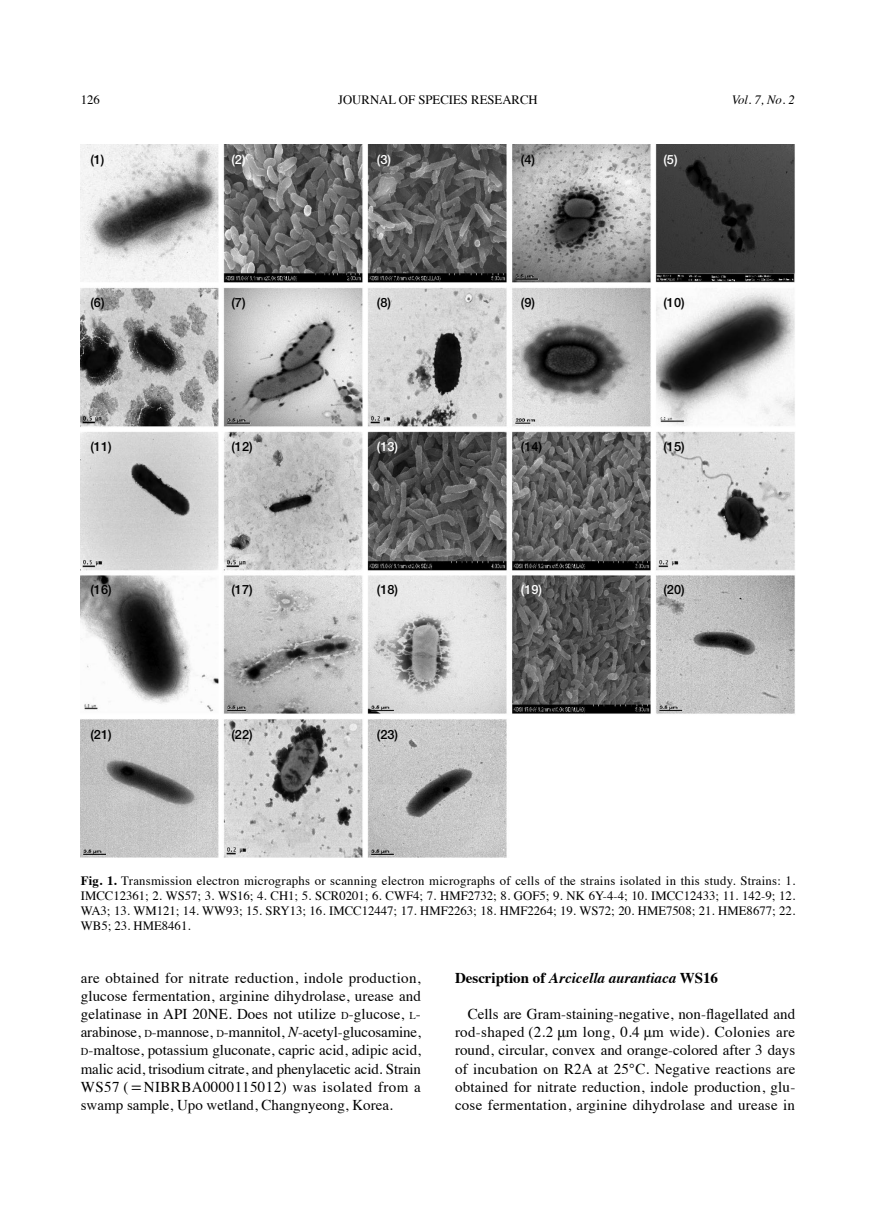
<style>
.page{position:relative;width:893px;height:1212px;background:#fff}
.page>*{position:absolute;margin:0;border:0;box-sizing:border-box;transform-origin:0 0}
.t1{font:15px/18.1px "Times";letter-spacing:.015em;color:#000;text-align:justify}
.t2{font:italic 700 15px "Times";color:#000}
.t3{font:12.75px/15px "Times";color:#000;text-align:justify}
.t4{font:500 12.75px "Helvetica Neue LT Std";color:#000}
.t5{font:500 12.75px "Helvetica Neue LT Std";color:#fff}
.t6{font:italic 12.75px "Times";color:#000}
.s1{font-weight:700}
.s2{font-size:10.5px}
.s3{font-style:italic}
.s4{font-family:"Cambria Math"}
.s5{font-style:normal}
</style>
<div class="page">
<img style="left:81px;top:145px;width:714px;height:712px">
<p class="t3" style="left:81px;top:91px;width:21px">126</p>
<p class="t3" style="left:338px;top:91px;width:201px">JOURNAL OF SPECIES RESEARCH</p>
<p class="t6" style="left:732px;top:89px;width:65px">Vol. 7, No. 2</p>
<p class="t4" style="left:90px;top:152px;width:16px">(1)</p>
<p class="t5" style="left:231px;top:152px;width:16px">(2)</p>
<p class="t5" style="left:377px;top:152px;width:16px">(3)</p>
<p class="t4" style="left:521px;top:152px;width:16px">(4)</p>
<p class="t5" style="left:663px;top:152px;width:16px">(5)</p>
<p class="t4" style="left:90px;top:295px;width:16px">(6)</p>
<p class="t4" style="left:231px;top:295px;width:16px">(7)</p>
<p class="t4" style="left:377px;top:295px;width:16px">(8)</p>
<p class="t4" style="left:521px;top:295px;width:16px">(9)</p>
<p class="t4" style="left:663px;top:295px;width:23px">(10)</p>
<p class="t4" style="left:90px;top:438px;width:23px">(11)</p>
<p class="t4" style="left:231px;top:438px;width:23px">(12)</p>
<p class="t5" style="left:377px;top:438px;width:23px">(13)</p>
<p class="t4" style="left:521px;top:438px;width:23px">(14)</p>
<p class="t4" style="left:663px;top:438px;width:23px">(15)</p>
<p class="t4" style="left:90px;top:582px;width:23px">(16)</p>
<p class="t4" style="left:231px;top:582px;width:23px">(17)</p>
<p class="t4" style="left:377px;top:582px;width:23px">(18)</p>
<p class="t5" style="left:521px;top:582px;width:23px">(19)</p>
<p class="t4" style="left:663px;top:582px;width:23px">(20)</p>
<p class="t4" style="left:90px;top:727px;width:23px">(21)</p>
<p class="t4" style="left:231px;top:727px;width:23px">(22)</p>
<p class="t4" style="left:377px;top:727px;width:23px">(23)</p>
<p class="t3" style="left:81px;top:872px;width:716px"><span class="s1">Fig. 1.</span> Transmission electron micrographs or scanning electron micrographs of cells of the strains isolated in this study. Strains: 1.<br>IMCC12361; 2. WS57; 3. WS16; 4. CH1; 5. SCR0201; 6. CWF4; 7. HMF2732; 8. GOF5; 9. NK 6Y-4-4; 10. IMCC12433; 11. 142-9; 12.<br>WA3; 13. WM121; 14. WW93; 15. SRY13; 16. IMCC12447; 17. HMF2263; 18. HMF2264; 19. WS72; 20. HME7508; 21. HME8677; 22.<br>WB5; 23. HME8461.</p>
<p class="t1" style="left:81px;top:967px;width:342px">are obtained for nitrate reduction, indole production, glucose fermentation, arginine dihydrolase, urease and gelatinase in API 20NE. Does not utilize <span class="s2">d</span>-glucose, <span class="s2">l&shy;</span>arabinose, <span class="s2">d</span>-mannose, <span class="s2">d</span>-mannitol, <span class="s3">N</span>-acetyl-glucosamine, <span class="s2">d</span>-maltose, potassium gluconate, capric acid, adipic acid, malic acid, trisodium citrate, and phenylacetic acid. Strain WS57 ( <span class="s4">=</span>NIBRBA0000115012) was isolated from a swamp sample, Upo wetland, Changnyeong, Korea.</p>
<p class="t2" style="left:455px;top:964px;width:265px"><span class="s5">Description of</span> Arcicella aurantiaca <span class="s5">WS16</span></p>
<p class="t1" style="left:455px;top:1004px;width:342px;text-indent:13px">Cells are Gram-staining-negative, non-flagellated and rod-shaped (2.2 μm long, 0.4 μm wide). Colonies are round, circular, convex and orange-colored after 3 days of incubation on R2A at 25°C. Negative reactions are obtained for nitrate reduction, indole production, glu&shy;cose fermentation, arginine dihydrolase and urease in</p>
</div>
